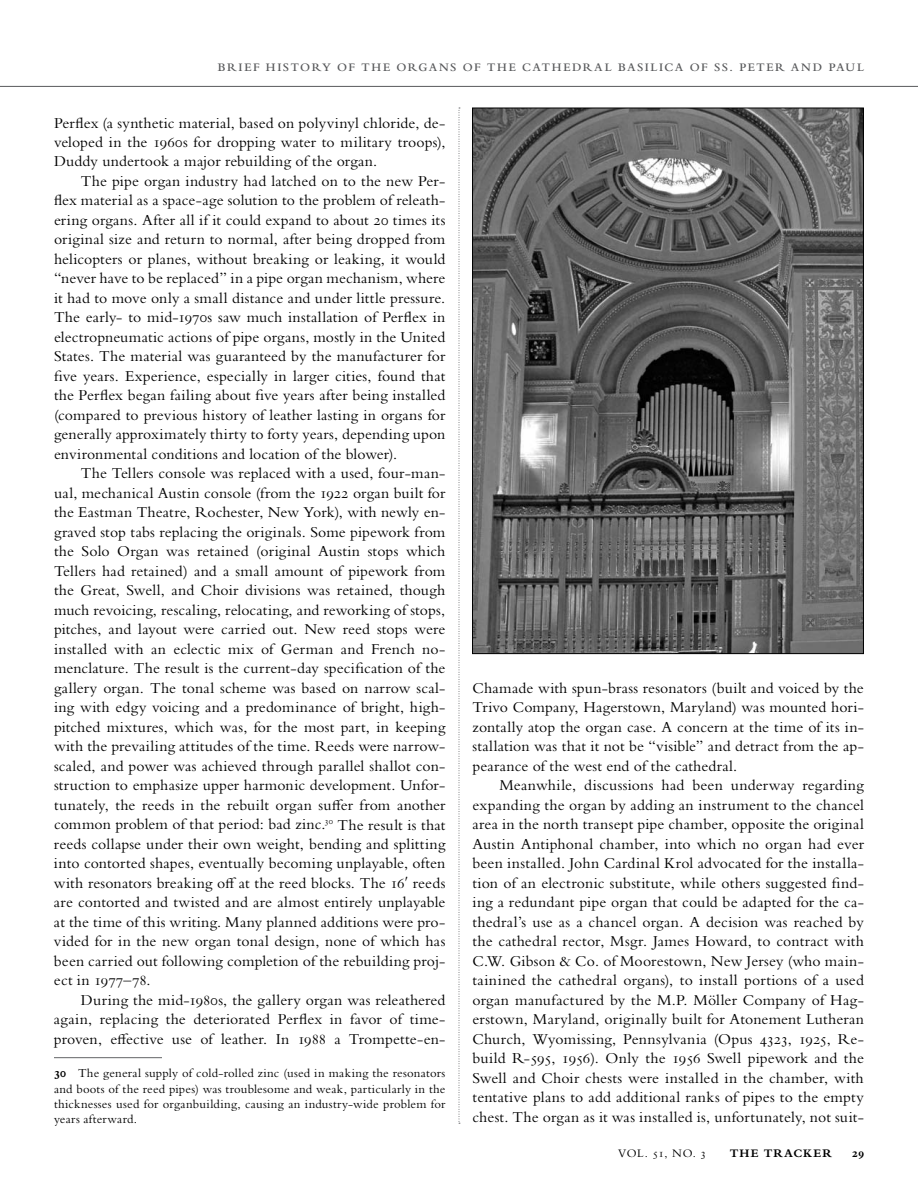
<style>
.page{position:relative;width:918px;height:1188px;background:#fff}
.page>*{position:absolute;margin:0;border:0;box-sizing:border-box;transform-origin:0 0}
.t1{font:15.75px/19.5px "Bembo Std";letter-spacing:.005em;color:#000;text-align:justify}
.t2{font:12.75px/15.3px "Bembo Std";letter-spacing:.01em;color:#000;text-align:justify}
.t3{font:600 12px "Bembo Std";letter-spacing:.13em;color:#58595b}
.t4{font:700 12px "Bembo Std";letter-spacing:.105em;color:#000}
.t5{font:12px "Bembo Std";color:#000}
.s1{font-weight:700}
</style>
<div class="page">
<svg style="left:459px;top:108px;width:1px;height:1016px"></svg>
<hr style="left:0;top:86px;width:918px;height:1px;background:#58595b">
<hr style="left:54px;top:1057px;width:108px;height:1px;background:#636467">
<img style="left:474px;top:110px;width:388px;height:542px">
<p class="t3" style="left:218px;top:60px;width:648px">BRIEF HISTORY OF T HE ORGANS OF T HE CAT HEDRAL BASILICA OF SS . PETER AND PAUL</p>
<p class="t1" style="left:54px;top:113px;width:393px">Perflex (a synthetic material, based on polyvinyl chloride, de&shy;veloped in the 1960s for dropping water to military troops), Duddy undertook a major rebuilding of the organ.</p>
<p class="t1" style="left:54px;top:171px;width:393px;text-indent:27px">The pipe organ industry had latched on to the new Per&shy;flex material as a space-age solution to the problem of releath&shy;ering organs. After all if it could expand to about 20 times its original size and return to normal, after being dropped from helicopters or planes, without breaking or leaking, it would “never have to be replaced” in a pipe organ mechanism, where it had to move only a small distance and under little pressure.<br>The early- to mid-1970s saw much installation of Perflex in electropneumatic actions of pipe organs, mostly in the United States. The material was guaranteed by the manufacturer for five years. Experience, especially in larger cities, found that the Perflex began failing about five years after being installed (compared to previous history of leather lasting in organs for generally approximately thirty to forty years, depending upon environmental conditions and location of the blower).</p>
<p class="t1" style="left:54px;top:464px;width:393px;text-indent:27px">The Tellers console was replaced with a used, four-man&shy;ual, mechanical Austin console (from the 1922 organ built for the Eastman Theatre, Rochester, New York), with newly en&shy;graved stop tabs replacing the originals. Some pipework from the Solo Organ was retained (original Austin stops which Tellers had retained) and a small amount of pipework from the Great, Swell, and Choir divisions was retained, though much revoicing, rescaling, relocating, and reworking of stops, pitches, and layout were carried out. New reed stops were installed with an eclectic mix of German and French no&shy;menclature. The result is the current-day specification of the gallery organ. The tonal scheme was based on narrow scal&shy;ing with edgy voicing and a predominance of bright, high&shy;pitched mixtures, which was, for the most part, in keeping with the prevailing attitudes of the time. Reeds were narrow&shy;scaled, and power was achieved through parallel shallot con&shy;struction to emphasize upper harmonic development. Unfor&shy;tunately, the reeds in the rebuilt organ suffer from another common problem of that period: bad zinc.<sup>30</sup> The result is that reeds collapse under their own weight, bending and splitting into contorted shapes, eventually becoming unplayable, often with resonators breaking off at the reed blocks. The 16 reeds are contorted and twisted and are almost entirely unplayable at the time of this writing. Many planned additions were pro&shy;vided for in the new organ tonal design, none of which has been carried out following completion of the rebuilding proj&shy;ect in 1977–78.</p>
<p class="t1" style="left:54px;top:990px;width:393px;text-indent:27px">During the mid-1980s, the gallery organ was releathered again, replacing the deteriorated Perflex in favor of time&shy;proven, effective use of leather. In 1988 a Trompette‑en-</p>
<p class="t2" style="left:54px;top:1065px;width:393px"><span class="s1">30</span> The general supply of cold-rolled zinc (used in making the resonators and boots of the reed pipes) was troublesome and weak, particularly in the thicknesses used for organbuilding, causing an industry-wide problem for years afterward.</p>
<p class="t1" style="left:472px;top:678px;width:393px">Chamade with spun-brass resonators (built and voiced by the Trivo Company, Hagerstown, Maryland) was mounted hori&shy;zontally atop the organ case. A concern at the time of its in&shy;stallation was that it not be “visible” and detract from the ap&shy;pearance of the west end of the cathedral.</p>
<p class="t1" style="left:472px;top:776px;width:393px;text-indent:27px">Meanwhile, discussions had been underway regarding expanding the organ by adding an instrument to the chancel area in the north transept pipe chamber, opposite the original Austin Antiphonal chamber, into which no organ had ever been installed. John Cardinal Krol advocated for the installa&shy;tion of an electronic substitute, while others suggested find&shy;ing a redundant pipe organ that could be adapted for the ca&shy;thedral’s use as a chancel organ. A decision was reached by the cathedral rector, Msgr. James Howard, to contract with C.W. Gibson &amp; Co. of Moorestown, New Jersey (who main&shy;tainined the cathedral organs), to install portions of a used organ manufactured by the M.P. Möller Company of Hag&shy;erstown, Maryland, originally built for Atonement Lutheran Church, Wyomissing, Pennsylvania (Opus 4323, 1925, Re&shy;build R-595, 1956). Only the 1956 Swell pipework and the Swell and Choir chests were installed in the chamber, with tentative plans to add additional ranks of pipes to the empty chest. The organ as it was installed is, unfortunately, not suit-</p>
<p class="t5" style="left:618px;top:1146px;width:10px">vol</p>
<p class="t5" style="left:645px;top:1146px;width:63px">. 51, no. 3</p>
<p class="t4" style="left:730px;top:1146px;width:103px">THE TRACKER</p>
<p class="t4" style="left:852px;top:1146px;width:13px">29</p>
</div>
